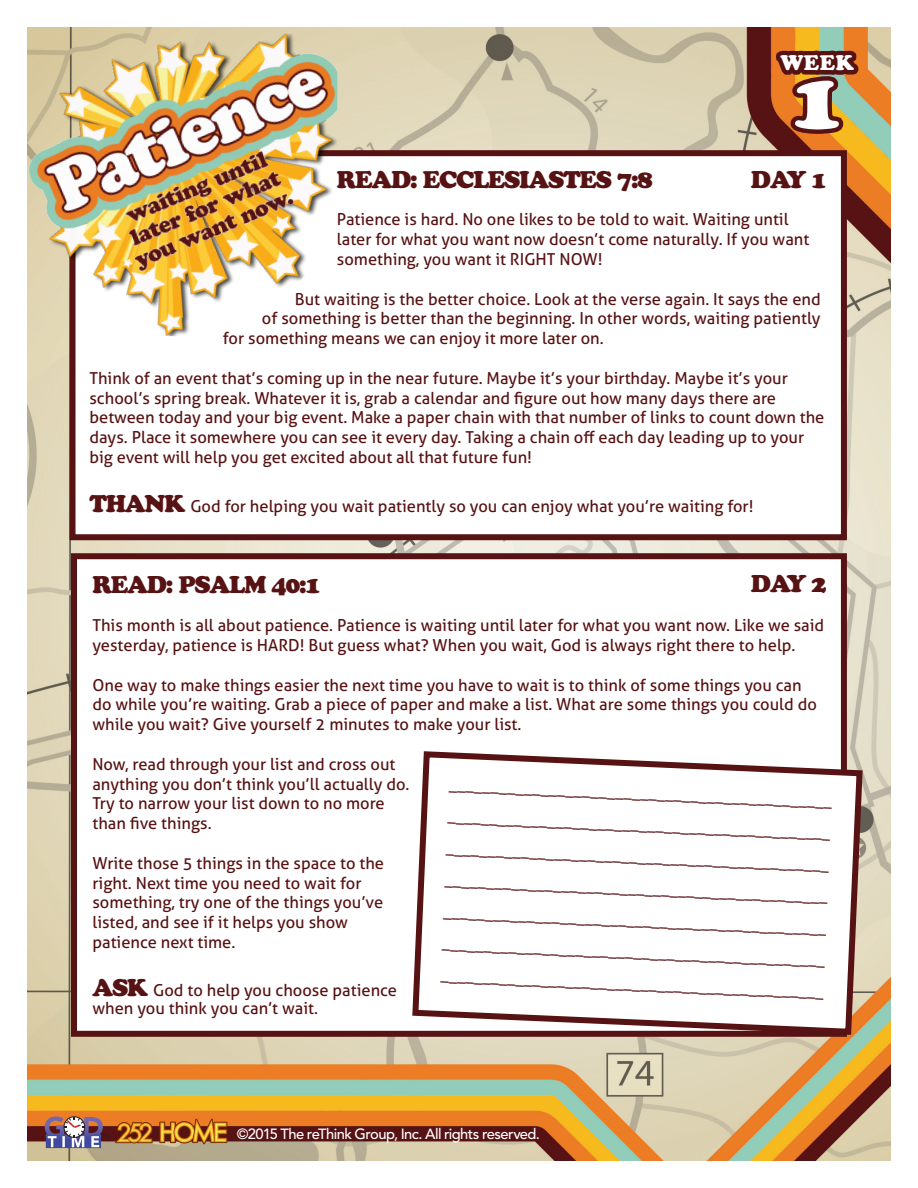
<style>
.page{position:relative;width:918px;height:1188px;background:#fff}
.page>*{position:absolute;margin:0;border:0;box-sizing:border-box;transform-origin:0 0}
.t1{font:81px "Cooper Black Std";color:#fff}
.t2{font:24px "Cooper Black Std";letter-spacing:-.05em;color:#571213}
.t3{font:21px "Cooper Black Std";color:#fff}
.t4{font:16.5px/19.8px "Aller";color:#571213}
.t5{font:500 14.7px "Avenir LT Std";letter-spacing:-.04em;color:#fff}
.s1{font-family:"Cooper Black Std";font-size:24px}
</style>
<div class="page">
<img style="left:28px;top:28px;width:862px;height:1132px">
<svg style="left:772px;top:27px;width:91px;height:111px;background:#a66a34"></svg>
<div style="left:70px;top:150px;width:777px;height:390px;background:#fff;border:6px solid #571213"></div>
<svg style="left:115px;top:1122px;width:38px;height:21px"></svg>
<svg style="left:159px;top:1119px;width:68px;height:25px;background:#be7826"></svg>
<div style="left:64px;top:1116px;width:21px;height:22px;border:1px solid #231f20;border-radius:50%"></div>
<svg style="left:45px;top:1117px;width:63px;height:31px"></svg>
<div style="left:71px;top:553px;width:776px;height:484px;background:#fff;border:6px solid #571213"></div>
<img style="left:28px;top:34px;width:309px;height:302px">
<svg style="left:409px;top:748px;width:457px;height:290px"></svg>
<p class="t3" style="left:780px;top:50px;width:75px">WEEK</p>
<h1 class="t1" style="left:792px;top:51px;width:53px">1</h1>
<p class="t2" style="left:337px;top:165px;width:317px">READ: ECCLESIASTES 7:8</p>
<p class="t4" style="left:337px;top:210px;width:474px">Patience is hard. No one likes to be told to wait. Waiting until later for what you want now doesn’t come naturally. If you want something, you want it RIGHT NOW!</p>
<p class="t4" style="left:295px;top:289px;width:527px">But waiting is the better choice. Look at the verse again. It says the end</p>
<p class="t4" style="left:262px;top:309px;width:560px">of something is better than the beginning. In other words, waiting patiently</p>
<p class="t4" style="left:223px;top:328px;width:382px">for something means we can enjoy it more later on.</p>
<p class="t4" style="left:89px;top:368px;width:737px">Think of an event that’s coming up in the near future. Maybe it’s your birthday. Maybe it’s your school’s spring break. Whatever it is, grab a calendar and figure out how many days there are between today and your big event. Make a paper chain with that number of links to count down the days. Place it somewhere you can see it every day. Taking a chain off each day leading up to your big event will help you get excited about all that future fun!</p>
<p class="t4" style="left:89px;top:497px;width:666px"><span class="s1">THANK</span> God for helping you wait patiently so you can enjoy what you’re waiting for!</p>
<p class="t2" style="left:751px;top:165px;width:77px">DAY 1</p>
<p class="t2" style="left:751px;top:569px;width:77px">DAY 2</p>
<p class="t2" style="left:92px;top:570px;width:230px">READ: PSALM 40:1</p>
<p class="t4" style="left:92px;top:615px;width:733px">This month is all about patience. Patience is waiting until later for what you want now. Like we said yesterday, patience is HARD! But guess what? When you wait, God is always right there to help.</p>
<p class="t4" style="left:92px;top:675px;width:726px">One way to make things easier the next time you have to wait is to think of some things you can do while you’re waiting. Grab a piece of paper and make a list. What are some things you could do while you wait? Give yourself 2 minutes to make your list.</p>
<p class="t4" style="left:92px;top:754px;width:319px">Now, read through your list and cross out anything you don’t think you’ll actually do.<br>Try to narrow your list down to no more than five things.</p>
<p class="t4" style="left:92px;top:853px;width:293px">Write those 5 things in the space to the right. Next time you need to wait for something, try one of the things you’ve listed, and see if it helps you show patience next time.</p>
<p class="t4" style="left:92px;top:981px;width:306px;line-height:18px"><span class="s1">ASK</span> God to help you choose patience when you think you can’t wait.</p>
<p class="t4" style="left:448px;top:770px;width:386px;line-height:31.8px;text-align:justify;rotate:2deg">______________________________________________ ______________________________________________ ______________________________________________ ______________________________________________ ______________________________________________ ______________________________________________ ______________________________________________</p>
<p class="t5" style="left:237px;top:1125px;width:305px">©2015 The reThink Group, Inc. All rights reserved.</p>
</div>
